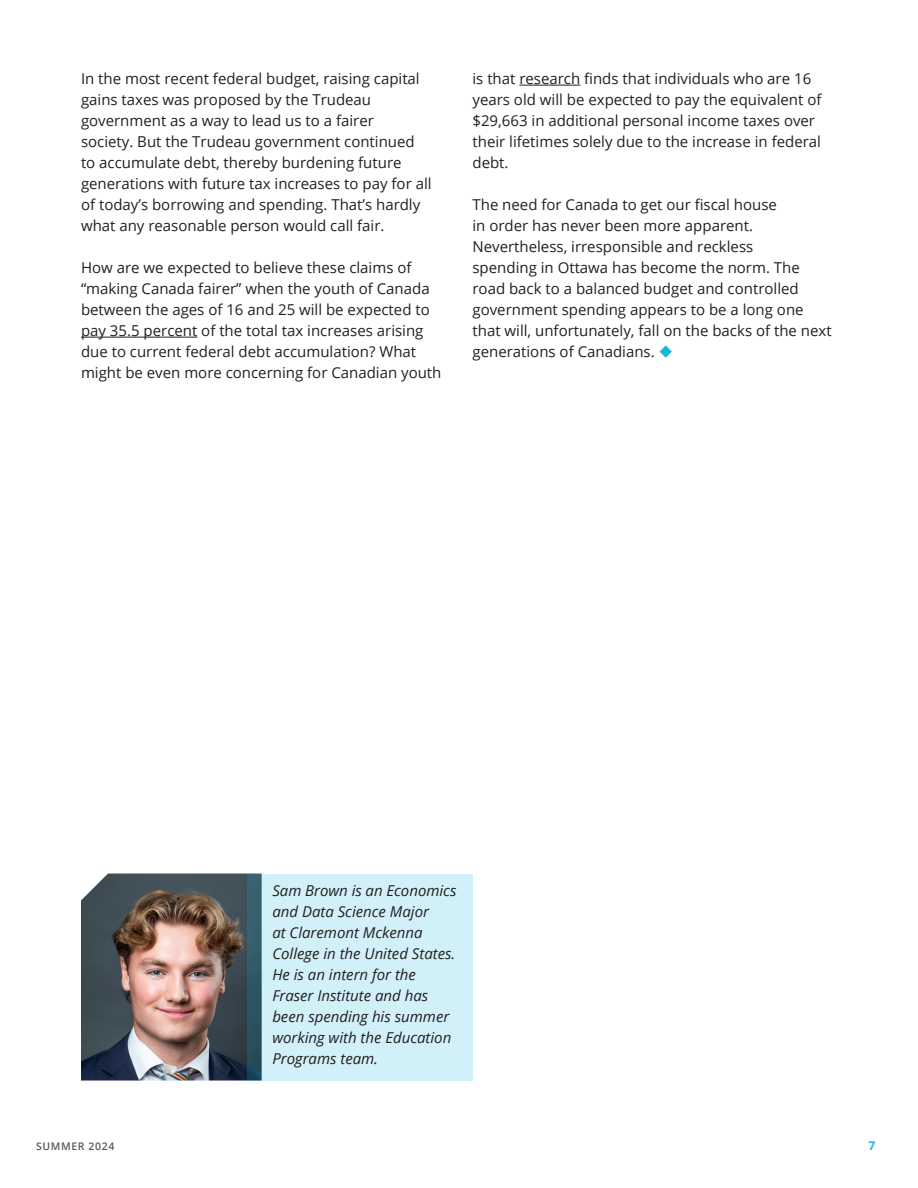
<style>
.page{position:relative;width:918px;height:1188px;background:#fff}
.page>*{position:absolute;margin:0;border:0;box-sizing:border-box;transform-origin:0 0}
.Main_Body_Copy{font:15px/21px "Open Sans";color:#231f20}
.Main_Body_Copy-2{font:italic 15px/21px "Open Sans";color:#231f20}
.t1{font:700 12px "Open Sans";color:#18b6dd}
.t2{font:600 10.5px "Open Sans";letter-spacing:.06em;color:#57585a}
.s1{color:#18b6dd}
</style>
<div class="page">
<hr style="left:81px;top:337px;width:116px;height:1px;background:#231f20">
<hr style="left:519px;top:85px;width:61px;height:1px;background:#231f20">
<img style="left:81px;top:874px;width:166px;height:207px">
<div style="left:247px;top:874px;width:225px;height:207px;background:#d1f0f8"></div>
<p class="Main_Body_Copy" style="left:81px;top:68px;width:352px">In the most recent federal budget, raising capital gains taxes was proposed by the Trudeau government as a way to lead us to a fairer<br>society. But the Trudeau government continued to accumulate debt, thereby burdening future generations with future tax increases to pay for all of today’s borrowing and spending. That’s hardly what any reasonable person would call fair.</p>
<p class="Main_Body_Copy" style="left:81px;top:257px;width:362px">How are we expected to believe these claims of “making Canada fairer” when the youth of Canada between the ages of 16 and 25 will be expected to pay 35.5 percent of the total tax increases arising due to current federal debt accumulation? What might be even more concerning for Canadian youth</p>
<p class="Main_Body_Copy" style="left:472px;top:68px;width:351px">is that research finds that individuals who are 16 years old will be expected to pay the equivalent of $29,663 in additional personal income taxes over their lifetimes solely due to the increase in federal debt.</p>
<p class="Main_Body_Copy" style="left:472px;top:194px;width:361px">The need for Canada to get our fiscal house<br>in order has never been more apparent.<br>Nevertheless, irresponsible and reckless<br>spending in Ottawa has become the norm. The road back to a balanced budget and controlled government spending appears to be a long one that will, unfortunately, fall on the backs of the next generations of Canadians. <span class="s1">◆</span></p>
<p class="Main_Body_Copy-2" style="left:272px;top:880px;width:186px">Sam Brown is an Economics and Data Science Major<br>at Claremont Mckenna<br>College in the United States.<br>He is an intern for the<br>Fraser Institute and has been spending his summer working with the Education<br>Programs team.</p>
<p class="t2" style="left:36px;top:1139px;width:80px">SUMMER 2024</p>
<p class="t1" style="left:868px;top:1137px;width:8px">7</p>
</div>
